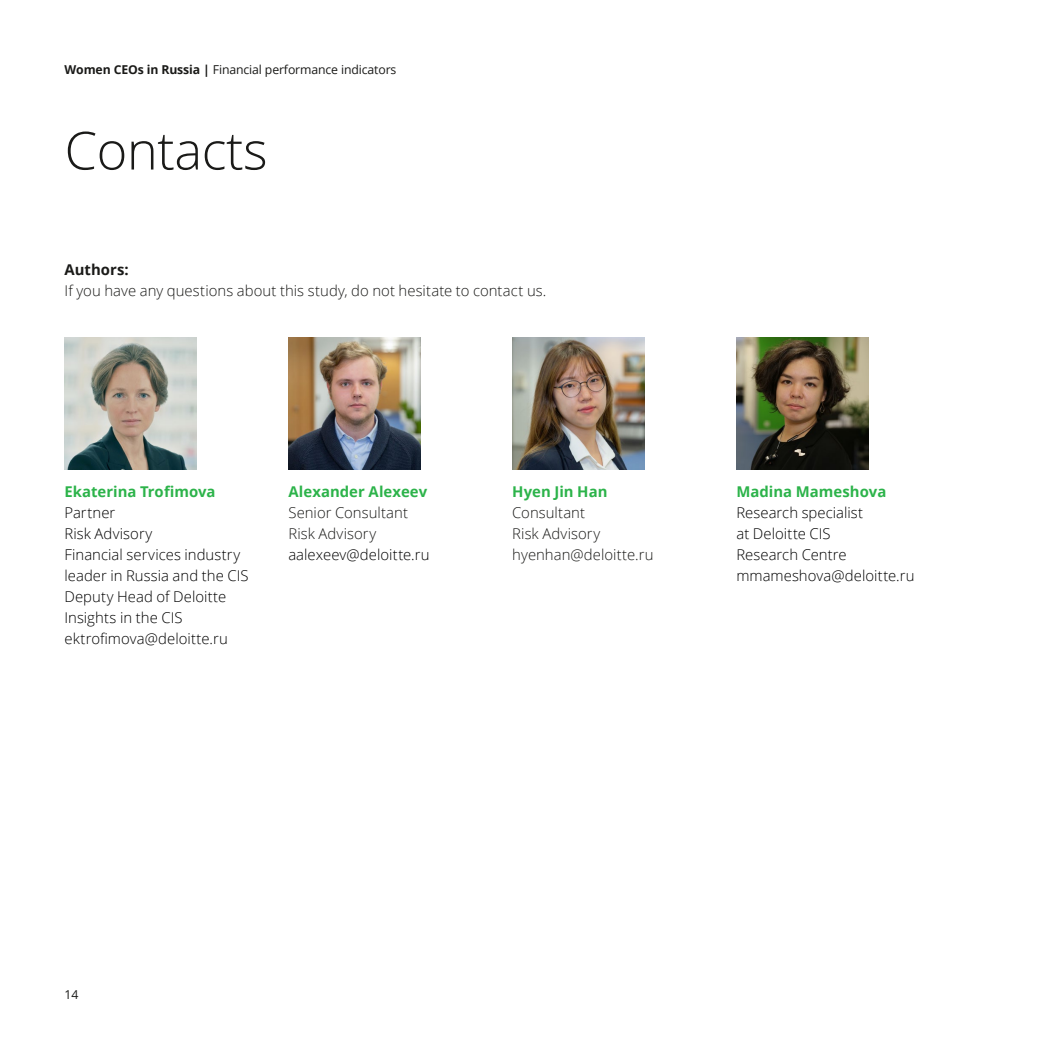
<style>
.page{position:relative;width:1042px;height:1042px;background:#fff}
.page>*{position:absolute;margin:0;border:0;box-sizing:border-box;transform-origin:0 0}
.t1{font:300 52.5px "Open Sans";letter-spacing:-.01em;color:#1a1a18}
.t2{font:300 14.88px/21px "Open Sans";letter-spacing:.005em;color:#000}
.t3{font:300 14.88px/21px "Open Sans";letter-spacing:.005em;color:#1a1a18}
.t4{font:700 14.88px "Open Sans";color:#2cb34a}
.t5{font:700 14.88px "Open Sans";letter-spacing:.005em;color:#1a1a18}
.t6{font:12.25px "Open Sans";letter-spacing:-.01em;color:#1a1a18}
.s1{font-weight:700}
</style>
<div class="page">
<img style="left:288px;top:337px;width:132px;height:132px">
<img style="left:736px;top:337px;width:132px;height:132px">
<img style="left:64px;top:337px;width:132px;height:132px">
<img style="left:512px;top:337px;width:132px;height:133px">
<p class="t6" style="left:64px;top:61px;width:333px"><span class="s1">Women CEOs in Russia |</span> Financial performance indicators</p>
<h1 class="t1" style="left:64px;top:114px;width:205px">Contacts</h1>
<p class="t5" style="left:64px;top:259px;width:66px">Authors:</p>
<p class="t3" style="left:64px;top:279px;width:483px">If you have any questions about this study, do not hesitate to contact us.</p>
<p class="t4" style="left:64px;top:481px;width:153px">Ekaterina Trofimova</p>
<p class="t2" style="left:64px;top:502px;width:186px">Partner<br>Risk Advisory<br>Financial services industry leader in Russia and the CIS<br>Deputy Head of Deloitte<br>Insights in the CIS ektrofimova@deloitte.ru</p>
<p class="t4" style="left:288px;top:481px;width:140px">Alexander Alexeev</p>
<p class="t3" style="left:288px;top:502px;width:121px">Senior Consultant<br>Risk Advisory</p>
<p class="t2" style="left:288px;top:544px;width:143px">aalexeev@deloitte.ru</p>
<p class="t4" style="left:512px;top:481px;width:97px">Hyen Jin Han</p>
<p class="t3" style="left:512px;top:502px;width:143px">Consultant<br>Risk Advisory hyenhan@deloitte.ru</p>
<p class="t4" style="left:736px;top:481px;width:151px">Мadina Mameshovа</p>
<p class="t2" style="left:736px;top:502px;width:180px">Research specialist<br>at Deloitte CIS<br>Research Centre mmameshova@deloitte.ru</p>
<p class="t6" style="left:64px;top:985px;width:15px">14</p>
</div>
